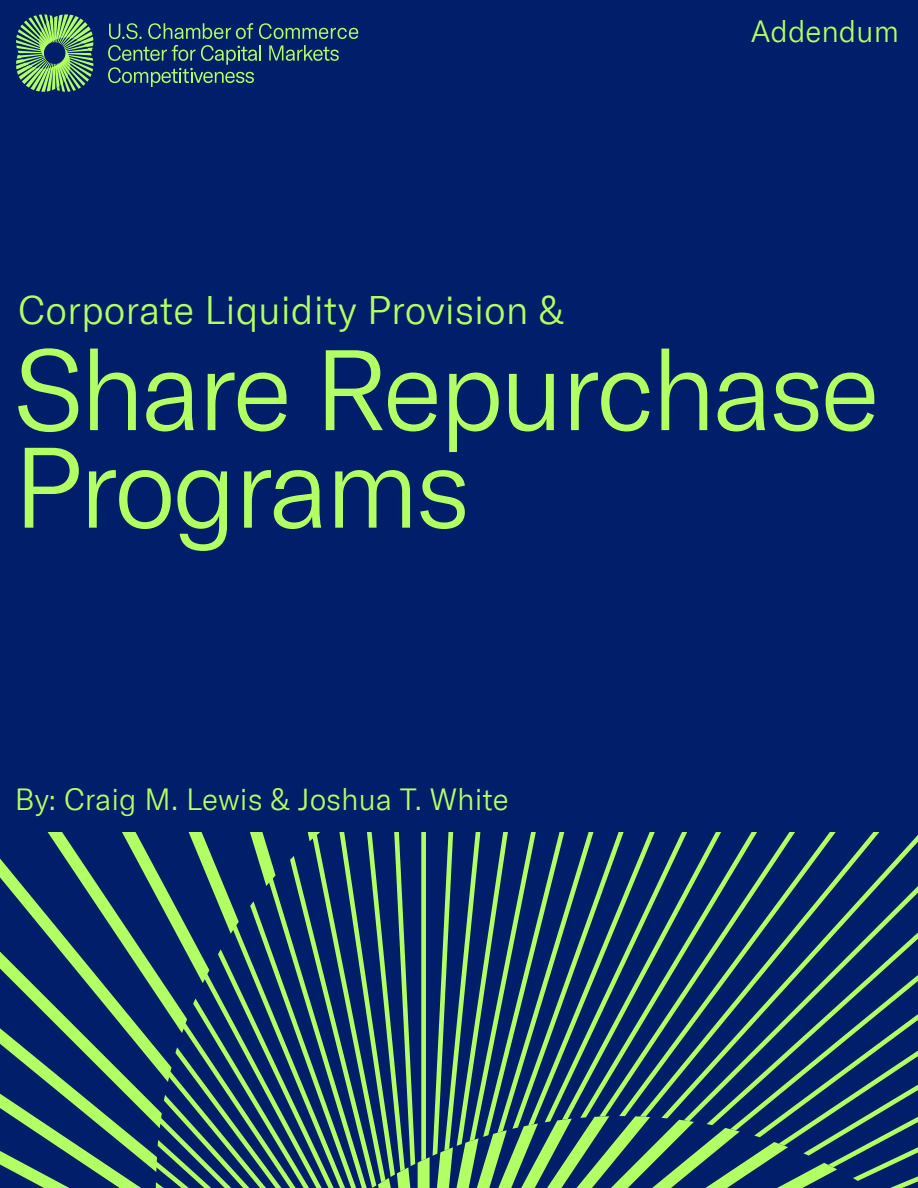
<style>
.page{position:relative;width:918px;height:1188px;background:#001e69}
.page>*{position:absolute;margin:0;border:0;box-sizing:border-box;transform-origin:0 0}
.t1{font:300 112.5px/97.5px "GT America";letter-spacing:-.035em;color:#b1ff62}
.t2{font:300 39px "GT America";color:#b1ff62}
.t3{font:300 30px "GT America";color:#b1ff62}
</style>
<div class="page">
<svg style="left:269px;top:45px;width:70px;height:16px"></svg>
<svg style="left:108px;top:45px;width:153px;height:42px"></svg>
<svg style="left:16px;top:14px;width:77px;height:78px"></svg>
<svg style="left:148px;top:23px;width:105px;height:16px"></svg>
<svg style="left:259px;top:23px;width:99px;height:16px"></svg>
<svg style="left:109px;top:23px;width:33px;height:16px"></svg>
<svg style="left:0;top:832px;width:918px;height:356px"></svg>
<p class="t2" style="left:18px;top:288px;width:547px">Corporate Liquidity Provision &amp;</p>
<p class="t3" style="left:751px;top:14px;width:149px">Addendum</p>
<p class="t1" style="left:13px;top:342px;width:869px">Share Repurchase<br>Programs</p>
<p class="t3" style="left:15px;top:782px;width:496px">By: Craig M. Lewis &amp; Joshua T. White</p>
</div>
